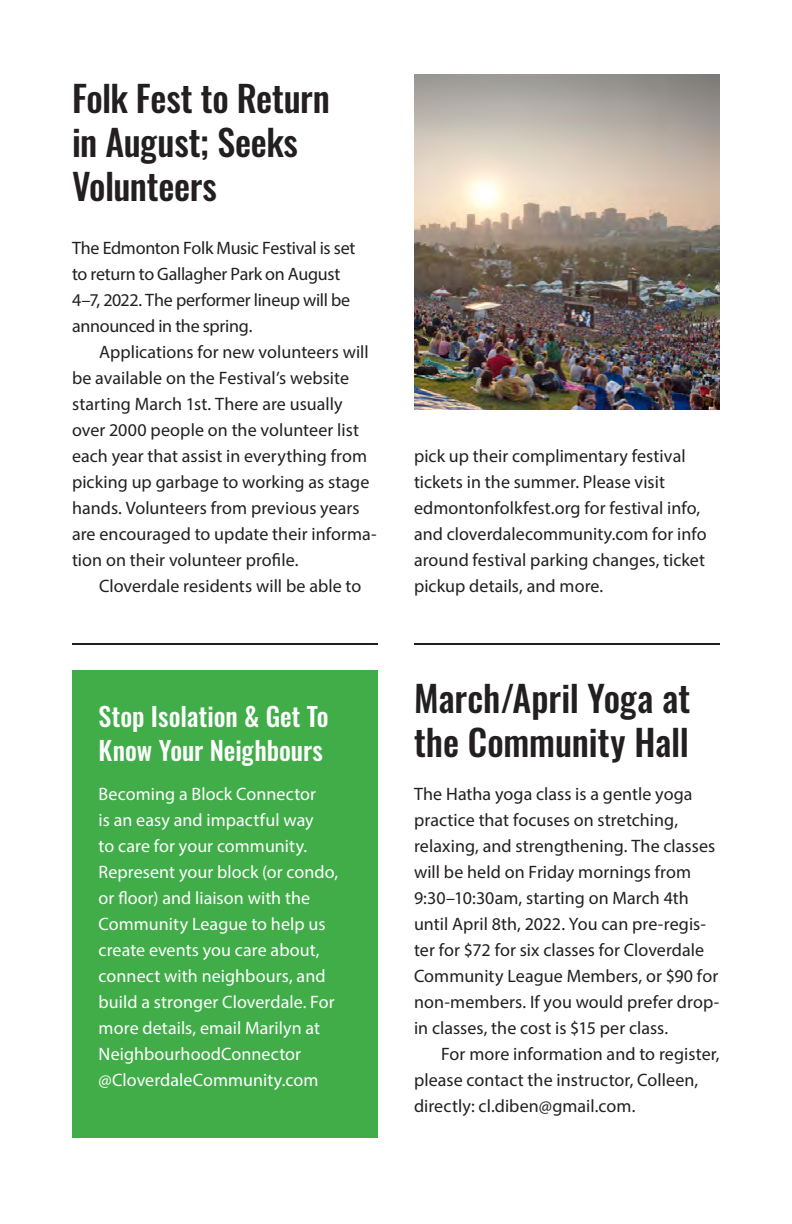
<style>
.page{position:relative;width:792px;height:1224px;background:#fff}
.page>*{position:absolute;margin:0;border:0;box-sizing:border-box;transform-origin:0 0}
.t1{font:500 36px/44px "Oswald";letter-spacing:-.005em;color:#231f20}
.t2{font:500 26px/34px "Oswald";color:#fff}
.no_indent{font:18px/26px "Myriad Pro";color:#231f20}
.no_indent-2{font:18px/26px "Myriad Pro";letter-spacing:.005em;color:#fff}
</style>
<div class="page">
<img style="left:414px;top:74px;width:306px;height:336px">
<div style="left:72px;top:670px;width:306px;height:468px;background:#41ad49"></div>
<hr style="left:72px;top:643px;width:306px;height:2px;background:#231f20">
<hr style="left:414px;top:643px;width:306px;height:2px;background:#231f20">
<h1 class="t1" style="left:72px;top:78px;width:259px">Folk Fest to Return in August; Seeks<br>Volunteers</h1>
<p class="no_indent" style="left:72px;top:235px;width:285px">The Edmonton Folk Music Festival is set to return to Gallagher Park on August 4–7, 2022. The performer lineup will be announced in the spring.</p>
<p class="no_indent" style="left:72px;top:339px;width:306px;text-indent:27px">Applications for new volunteers will be available on the Festival’s website starting March 1st. There are usually over 2000 people on the volunteer list each year that assist in everything from picking up garbage to working as stage hands. Volunteers from previous years are encouraged to update their informa&shy;tion on their volunteer profile.</p>
<p class="no_indent" style="left:99px;top:573px;width:264px">Cloverdale residents will be able to</p>
<h1 class="t2" style="left:99px;top:701px;width:232px">Stop Isolation &amp; Get To<br>Know Your Neighbours</h1>
<p class="no_indent-2" style="left:99px;top:781px;width:241px">Becoming a Block Connector<br>is an easy and impactful way<br>to care for your community.<br>Represent your block (or condo, or floor) and liaison with the<br>Community League to help us create events you care about, connect with neighbours, and build a stronger Cloverdale. For more details, email Marilyn at<br>NeighbourhoodConnector @CloverdaleCommunity.com</p>
<p class="no_indent" style="left:414px;top:443px;width:294px">pick up their complimentary festival tickets in the summer. Please visit edmontonfolkfest.org for festival info, and cloverdalecommunity.com for info around festival parking changes, ticket pickup details, and more.</p>
<h1 class="t1" style="left:414px;top:679px;width:278px">March/April Yoga at the Community Hall</h1>
<p class="no_indent" style="left:414px;top:781px;width:307px">The Hatha yoga class is a gentle yoga practice that focuses on stretching, relaxing, and strengthening. The classes will be held on Friday mornings from 9:30–10:30am, starting on March 4th until April 8th, 2022. You can pre-regis&shy;ter for $72 for six classes for Cloverdale Community League Members, or $90 for non-members. If you would prefer drop&shy;in classes, the cost is $15 per class.</p>
<p class="no_indent" style="left:414px;top:1041px;width:307px;text-indent:27px">For more information and to register, please contact the instructor, Colleen, directly: cl.diben@gmail.com.</p>
</div>
